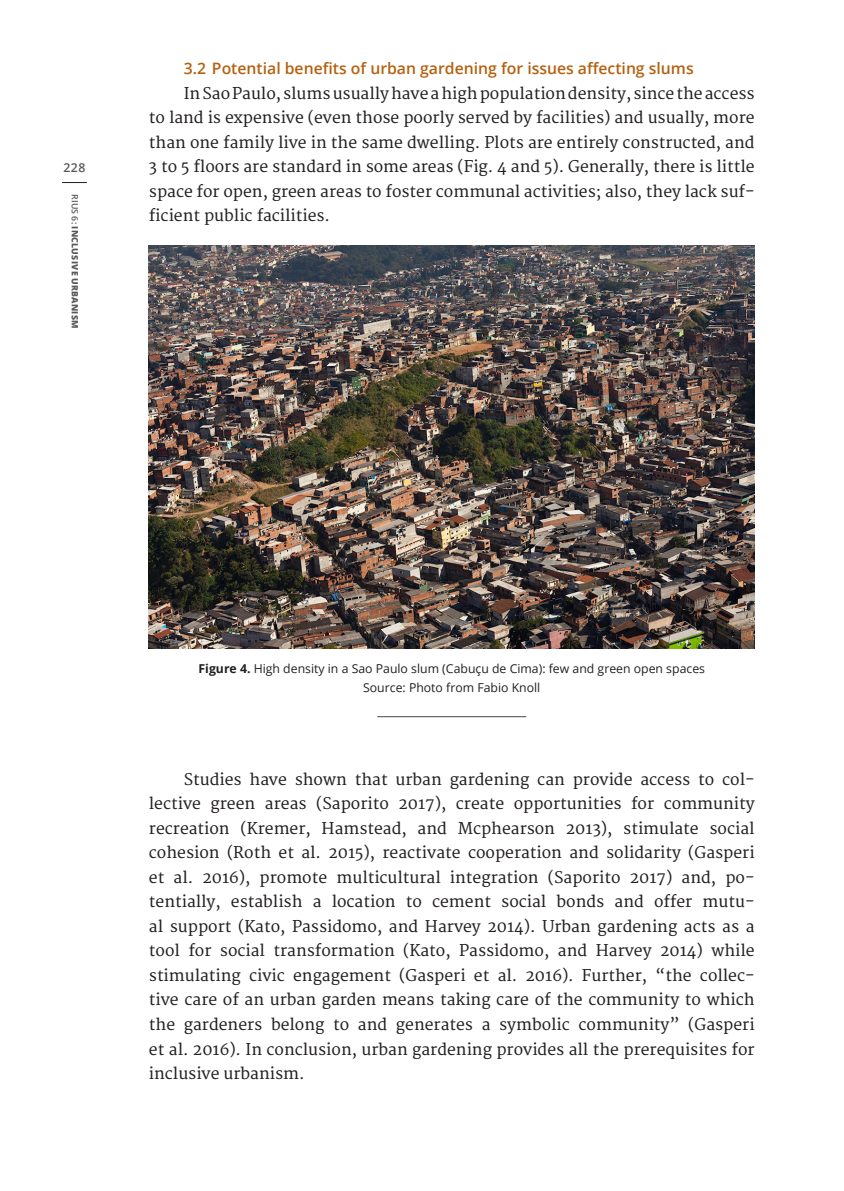
<style>
.page{position:relative;width:844px;height:1191px;background:#fff}
.page>*{position:absolute;margin:0;border:0;box-sizing:border-box;transform-origin:0 0}
.body_text_small_spac{font:15.75px/24.5px "Merriweather";color:#231f20;text-align:justify}
.sub_subhead{font:600 15.75px "Open Sans";color:#b46110}
.t1{font:12.25px "Open Sans";color:#231f20}
.t2{font:600 12.25px "Open Sans";color:#57585a}
.t3{font:800 8.75px "Open Sans";letter-spacing:.035em;color:#57585a}
.s1{font-weight:600}
.s2{font-weight:700}
</style>
<div class="page">
<svg style="left:62px;top:182px;width:25px;height:1px"></svg>
<img style="left:149px;top:245px;width:605px;height:404px">
<hr style="left:377px;top:716px;width:149px;height:1px;background:#464648">
<p class="t2" style="left:63px;top:159px;width:23px">228</p>
<p class="t3" style="left:82px;top:194px;width:136px;rotate:90deg"><span class="s1">RIUS 6:</span> INCLUSIVE URBANISM</p>
<p class="sub_subhead" style="left:184px;top:58px;width:511px">3.2 Potential benefits of urban gardening for issues affecting slums</p>
<p class="body_text_small_spac" style="left:149px;top:81px;width:607px;text-indent:35px">In Sao Paulo, slums usually have a high population density, since the access to land is expensive (even those poorly served by facilities) and usually, more than one family live in the same dwelling. Plots are entirely constructed, and 3 to 5 floors are standard in some areas (Fig. 4 and 5). Generally, there is little space for open, green areas to foster communal activities; also, they lack suf&shy;ficient public facilities.</p>
<p class="t1" style="left:198px;top:660px;width:508px"><span class="s2">Figure 4.</span> High density in a Sao Paulo slum (Cabuçu de Cima): few and green open spaces</p>
<p class="t1" style="left:363px;top:679px;width:179px">Source: Photo from Fabio Knoll</p>
<p class="body_text_small_spac" style="left:149px;top:767px;width:607px;text-indent:35px">Studies have shown that urban gardening can provide access to col&shy;lective green areas (Saporito 2017), create opportunities for community recreation (Kremer, Hamstead, and Mcphearson 2013), stimulate social cohesion (Roth et al. 2015), reactivate cooperation and solidarity (Gasperi et al. 2016), promote multicultural integration (Saporito 2017) and, po&shy;tentially, establish a location to cement social bonds and offer mutu&shy;al support (Kato, Passidomo, and Harvey 2014). Urban gardening acts as a tool for social transformation (Kato, Passidomo, and Harvey 2014) while stimulating civic engagement (Gasperi et al. 2016). Further, “the collec&shy;tive care of an urban garden means taking care of the community to which the gardeners belong to and generates a symbolic community” (Gasperi et al. 2016). In conclusion, urban gardening provides all the prerequisites for inclusive urbanism.</p>
</div>
